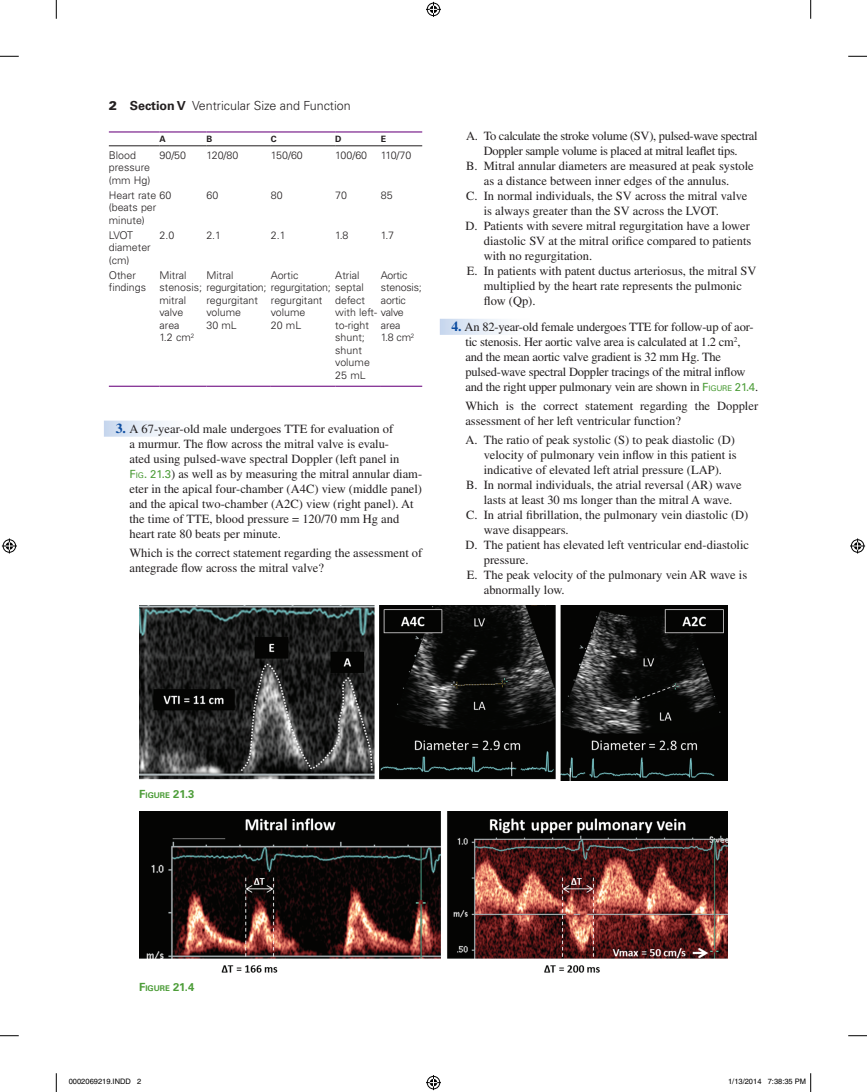
<style>
.page{position:relative;width:867px;height:1092px;background:#fff}
.page>*{position:absolute;margin:0;border:0;box-sizing:border-box;transform-origin:0 0}
.t1{font:12.5px/15px "Times LT Std";color:#231f20}
.t2{font:12.5px "Times LT Std";letter-spacing:-.025em;color:#231f20}
.t3{font:300 12.5px "Univers LT Std";color:#231f20}
.t4{font:700 11.25px "Univers LT Std";color:#4d9d39}
.t5{font:300 10.62px/12.5px "Univers LT Std";color:#231f20}
.t6{font:300 10.62px/12.5px "Univers LT Std";letter-spacing:-.02em;color:#231f20}
.t7{font:700 8.75px "Univers LT Std";color:#231f20}
.t8{font:7.5px "Helvetica";color:#000}
.s1{font-weight:900}
.s2{font-weight:700}
.s3{font-weight:700;font-size:13.75px;color:#0d4da1}
.s4{font-family:"Univers LT Std";font-size:11.25px;color:#4d9d39}
.s5{font-family:"Univers LT Std";font-size:7.88px;color:#4d9d39}
.s6{font-size:7.88px}
</style>
<div class="page">
<div style="left:104px;top:420px;width:95px;height:16px;background:linear-gradient(to right,#cbdaef,#fff)"></div>
<div style="left:439px;top:319px;width:96px;height:16px;background:linear-gradient(to right,#cbd9ef,#fff)"></div>
<img style="left:139px;top:605px;width:588px;height:175px">
<img style="left:139px;top:811px;width:588px;height:161px">
<hr style="left:335px;top:385px;width:46px;height:2px;background:#802990">
<hr style="left:271px;top:385px;width:64px;height:2px;background:#802990">
<hr style="left:206px;top:385px;width:65px;height:2px;background:#802990">
<hr style="left:159px;top:385px;width:47px;height:2px;background:#802990">
<hr style="left:381px;top:385px;width:41px;height:2px;background:#802990">
<hr style="left:109px;top:385px;width:50px;height:2px;background:#802990">
<hr style="left:109px;top:131px;width:50px;height:1px;background:#802990">
<hr style="left:159px;top:131px;width:47px;height:1px;background:#802990">
<hr style="left:206px;top:131px;width:65px;height:1px;background:#802990">
<hr style="left:271px;top:131px;width:64px;height:1px;background:#802990">
<hr style="left:335px;top:131px;width:46px;height:1px;background:#802990">
<hr style="left:381px;top:131px;width:41px;height:1px;background:#802990">
<hr style="left:109px;top:145px;width:50px;height:1px;background:#231f20">
<hr style="left:159px;top:145px;width:47px;height:1px;background:#231f20">
<hr style="left:206px;top:145px;width:65px;height:1px;background:#231f20">
<hr style="left:271px;top:145px;width:64px;height:1px;background:#231f20">
<hr style="left:335px;top:145px;width:46px;height:1px;background:#231f20">
<hr style="left:381px;top:145px;width:41px;height:1px;background:#231f20">
<svg style="left:0;top:55px;width:19px;height:2px"></svg>
<svg style="left:848px;top:55px;width:18px;height:2px"></svg>
<svg style="left:0;top:1035px;width:19px;height:1px"></svg>
<svg style="left:848px;top:1035px;width:18px;height:1px"></svg>
<svg style="left:55px;top:0;width:2px;height:19px"></svg>
<svg style="left:55px;top:1073px;width:2px;height:18px"></svg>
<svg style="left:810px;top:0;width:1px;height:19px"></svg>
<svg style="left:426px;top:2px;width:15px;height:15px"></svg>
<svg style="left:426px;top:1075px;width:15px;height:14px"></svg>
<svg style="left:2px;top:538px;width:15px;height:15px"></svg>
<svg style="left:850px;top:538px;width:14px;height:15px"></svg>
<svg style="left:810px;top:1073px;width:1px;height:18px"></svg>
<p class="t3" style="left:109px;top:98px;width:243px"><span class="s1">2</span> <span class="s2">Section V</span> Ventricular Size and Function</p>
<p class="t7" style="left:159px;top:134px;width:8px">A</p>
<p class="t7" style="left:206px;top:134px;width:7px">B</p>
<p class="t7" style="left:271px;top:134px;width:7px">C</p>
<p class="t7" style="left:335px;top:134px;width:8px">D</p>
<p class="t7" style="left:381px;top:134px;width:7px">E</p>
<p class="t5" style="left:109px;top:149px;width:43px">Blood pressure (mm Hg)</p>
<p class="t5" style="left:159px;top:149px;width:28px">90/50</p>
<p class="t5" style="left:206px;top:149px;width:33px">120/80</p>
<p class="t5" style="left:271px;top:149px;width:33px">150/60</p>
<p class="t5" style="left:335px;top:149px;width:33px">100/60</p>
<p class="t5" style="left:381px;top:149px;width:32px">110/70</p>
<p class="t5" style="left:109px;top:189px;width:64px">Heart rate 60 (beats per minute)</p>
<p class="t5" style="left:206px;top:188px;width:13px">60</p>
<p class="t5" style="left:271px;top:188px;width:13px">80</p>
<p class="t5" style="left:335px;top:188px;width:13px">70</p>
<p class="t5" style="left:381px;top:188px;width:13px">85</p>
<p class="t5" style="left:109px;top:229px;width:43px">LVOT diameter (cm)</p>
<p class="t5" style="left:159px;top:228px;width:16px">2.0</p>
<p class="t5" style="left:206px;top:228px;width:16px">2.1</p>
<p class="t5" style="left:271px;top:228px;width:16px">2.1</p>
<p class="t5" style="left:335px;top:228px;width:15px">1.8</p>
<p class="t5" style="left:381px;top:228px;width:15px">1.7</p>
<p class="t5" style="left:109px;top:268px;width:39px">Other findings</p>
<p class="t5" style="left:159px;top:268px;width:206px">Mitral<br>stenosis; regurgitation; regurgitation; septal mitral<br>valve<br>area<br>1.2 cm<sup>2</sup></p>
<p class="t6" style="left:381px;top:268px;width:42px">Aortic stenosis; aortic</p>
<p class="t5" style="left:381px;top:318px;width:35px">area<br>1.8 cm<sup>2</sup></p>
<p class="t5" style="left:335px;top:268px;width:26px">Atrial</p>
<p class="t5" style="left:335px;top:293px;width:70px">defect<br>with left- valve to-right<br>shunt;<br>shunt<br>volume<br>25 mL</p>
<p class="t5" style="left:271px;top:268px;width:29px">Aortic</p>
<p class="t5" style="left:271px;top:293px;width:53px">regurgitant volume<br>20 mL</p>
<p class="t5" style="left:206px;top:269px;width:29px">Mitral</p>
<p class="t5" style="left:206px;top:294px;width:53px">regurgitant volume<br>30 mL</p>
<p class="t1" style="left:129px;top:421px;width:294px;text-indent:-14px"><span class="s3">3.</span> A 67-year-old male undergoes TTE for evaluation of<br>a murmur. The flow across the mitral valve is evalu-<br>ated using pulsed-wave spectral Doppler (left panel in<br><span class="s4">F</span><span class="s5">IG</span><span class="s4">.</span> <span class="s4">21.3</span>) as well as by measuring the mitral annular diam&shy;eter in the apical four-chamber (A4C) view (middle panel) and the apical two-chamber (A2C) view (right panel). At the time of TTE, blood pressure = 120/70 mm Hg and heart rate 80 beats per minute.</p>
<p class="t1" style="left:129px;top:545px;width:294px">Which is the correct statement regarding the assessment of antegrade flow across the mitral valve?</p>
<p class="t2" style="left:466px;top:129px;width:293px">A. To calculate the stroke volume (SV), pulsed-wave spectral</p>
<p class="t2" style="left:483px;top:144px;width:255px">Doppler sample volume is placed at mitral leaflet tips.</p>
<p class="t1" style="left:466px;top:158px;width:289px">B. Mitral annular diameters are measured at peak systole</p>
<p class="t1" style="left:483px;top:173px;width:247px">as a distance between inner edges of the annulus.</p>
<p class="t1" style="left:466px;top:188px;width:283px">C. In normal individuals, the SV across the mitral valve</p>
<p class="t1" style="left:483px;top:203px;width:237px">is always greater than the SV across the LVOT.</p>
<p class="t1" style="left:465px;top:218px;width:286px">D. Patients with severe mitral regurgitation have a lower</p>
<p class="t1" style="left:483px;top:233px;width:269px">diastolic SV at the mitral orifice compared to patients</p>
<p class="t1" style="left:483px;top:248px;width:110px">with no regurgitation.</p>
<p class="t1" style="left:466px;top:263px;width:291px">E. In patients with patent ductus arteriosus, the mitral SV</p>
<p class="t1" style="left:483px;top:278px;width:259px">multiplied by the heart rate represents the pulmonic</p>
<p class="t1" style="left:483px;top:293px;width:53px">flow (Qp).</p>
<p class="t1" style="left:465px;top:319px;width:294px;text-indent:-14px"><span class="s3">4.</span> An 82-year-old female undergoes TTE for follow-up of aor&shy;tic stenosis. Her aortic valve area is calculated at 1.2 cm<sup>2</sup>, and the mean aortic valve gradient is 32 mm Hg. The pulsed-wave spectral Doppler tracings of the mitral inflow and the right upper pulmonary vein are shown in <span class="s4">F</span><span class="s5">IGURE</span> <span class="s4">21.4</span>.</p>
<p class="t1" style="left:465px;top:398px;width:294px">Which is the correct statement regarding the Doppler assessment of her left ventricular function?</p>
<p class="t1" style="left:465px;top:432px;width:271px">A. The ratio of peak systolic (S) to peak diastolic (D)</p>
<p class="t1" style="left:483px;top:447px;width:254px">velocity of pulmonary vein inflow in this patient is</p>
<p class="t1" style="left:483px;top:462px;width:240px">indicative of elevated left atrial pressure (LAP).</p>
<p class="t1" style="left:466px;top:477px;width:277px">B. In normal individuals, the atrial reversal (AR) wave</p>
<p class="t1" style="left:483px;top:492px;width:250px">lasts at least 30 ms longer than the mitral A wave.</p>
<p class="t1" style="left:466px;top:507px;width:284px">C. In atrial fibrillation, the pulmonary vein diastolic (D)</p>
<p class="t1" style="left:483px;top:522px;width:86px">wave disappears.</p>
<p class="t1" style="left:465px;top:537px;width:285px">D. The patient has elevated left ventricular end-diastolic</p>
<p class="t1" style="left:483px;top:552px;width:46px">pressure.</p>
<p class="t1" style="left:466px;top:567px;width:282px">E. The peak velocity of the pulmonary vein AR wave is</p>
<p class="t1" style="left:483px;top:582px;width:82px">abnormally low.</p>
<p class="t4" style="left:139px;top:787px;width:57px">F<span class="s6">IGURE</span> 21.3</p>
<p class="t4" style="left:139px;top:979px;width:57px">F<span class="s6">IGURE</span> 21.4</p>
<p class="t8" style="left:69px;top:1077px;width:74px">0002069219.INDD 2</p>
<p class="t8" style="left:728px;top:1077px;width:79px">1/13/2014 7:38:35 PM</p>
</div>
